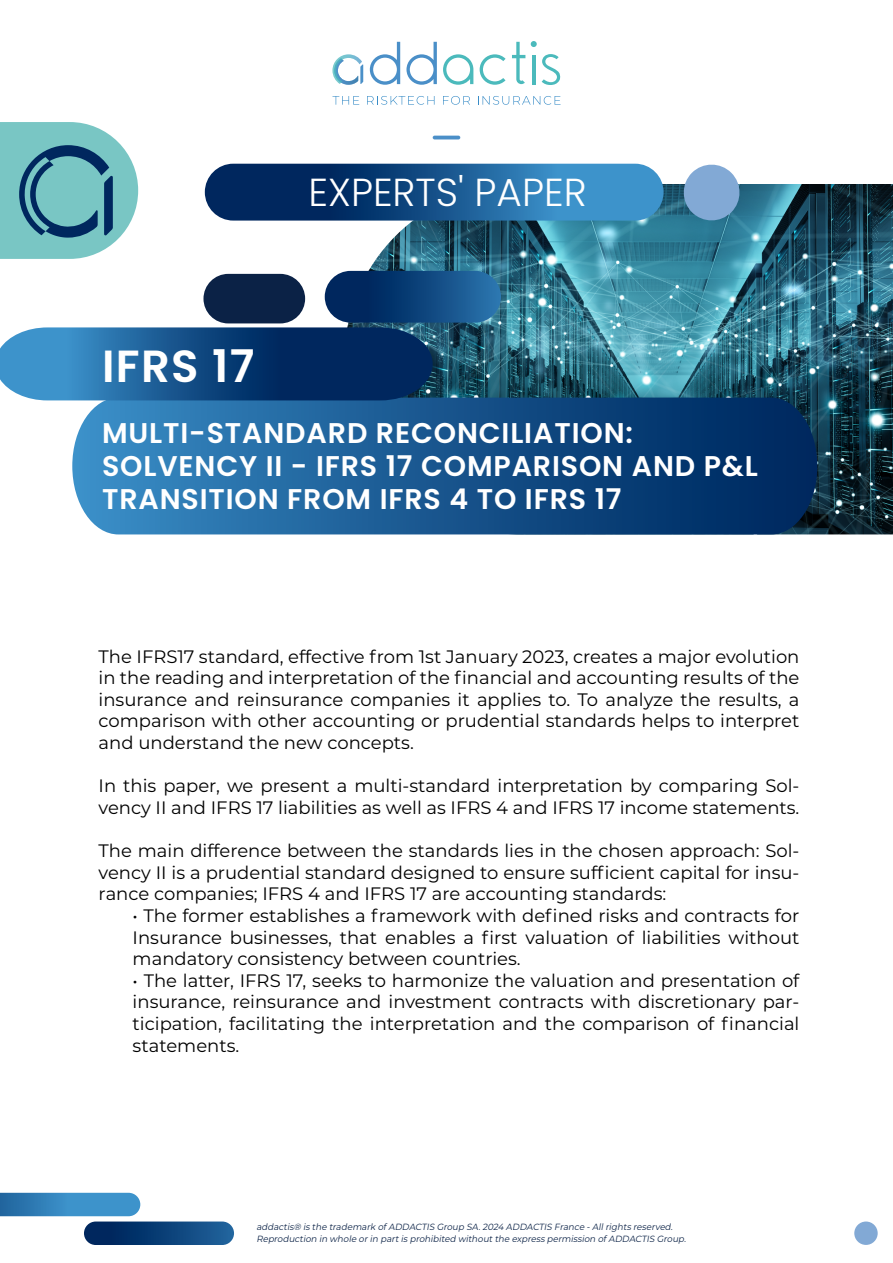
<style>
.page{position:relative;width:893px;height:1263px;background:#fff}
.page>*{position:absolute;margin:0;border:0;box-sizing:border-box;transform-origin:0 0}
.t1{font:600 45px "Poppins";letter-spacing:.03em;color:#fff}
.t2{font:300 39px "Poppins";color:#fff}
.t3{font:600 28.5px/33px "Poppins";letter-spacing:.03em;color:#fff}
.t4{font:18px/21.6px "Montserrat";color:#000;text-align:justify}
.t5{font:italic 9px/11.7px "Montserrat";color:#0b2246}
</style>
<div class="page">
<div style="left:203px;top:274px;width:102px;height:49px;background:#0b2246;border-radius:25px"></div>
<img style="left:344px;top:184px;width:549px;height:350px">
<div style="left:325px;top:271px;width:176px;height:52px;background:linear-gradient(to right,#00184e,#266fa8);border-radius:26px"></div>
<hr style="left:433px;top:136px;width:27px;height:3px;background:#4b8fc8;border-radius:2px">
<svg style="left:0;top:122px;width:138px;height:137px;background:#74b4ba"></svg>
<svg style="left:681px;top:164px;width:61px;height:59px;background:#80a8cb"></svg>
<svg style="left:205px;top:164px;width:459px;height:57px;background:#1b588f"></svg>
<svg style="left:72px;top:398px;width:745px;height:136px;background:#1b588f"></svg>
<svg style="left:0;top:327px;width:433px;height:73px;background:#1b5389"></svg>
<svg style="left:0;top:1193px;width:140px;height:23px;background:#3888c0"></svg>
<div style="left:84px;top:1221px;width:150px;height:24px;background:linear-gradient(to right,#001f55,#1f619a);border-radius:12px"></div>
<div style="left:854px;top:1221px;width:24px;height:24px;background:#82a9d5;border-radius:50%"></div>
<svg style="left:542px;top:54px;width:18px;height:31px"></svg>
<svg style="left:480px;top:54px;width:26px;height:31px"></svg>
<svg style="left:443px;top:54px;width:30px;height:31px"></svg>
<hr style="left:532px;top:55px;width:3px;height:29px;background:#4bbabc">
<svg style="left:370px;top:42px;width:30px;height:43px"></svg>
<svg style="left:406px;top:42px;width:31px;height:43px"></svg>
<svg style="left:531px;top:41px;width:6px;height:6px"></svg>
<svg style="left:512px;top:42px;width:13px;height:42px"></svg>
<svg style="left:332px;top:54px;width:31px;height:31px"></svg>
<svg style="left:332px;top:96px;width:27px;height:9px"></svg>
<svg style="left:367px;top:96px;width:67px;height:9px"></svg>
<svg style="left:443px;top:96px;width:27px;height:9px"></svg>
<svg style="left:478px;top:96px;width:82px;height:9px"></svg>
<h1 class="t1" style="left:102px;top:340px;width:154px">IFRS 17</h1>
<h2 class="t2" style="left:309px;top:170px;width:280px">EXPERTS' PAPER</h2>
<h3 class="t3" style="left:102px;top:416px;width:657px">MULTI-STANDARD RECONCILIATION:<br>SOLVENCY II - IFRS 17 COMPARISON AND P&amp;L<br>TRANSITION FROM IFRS 4 TO IFRS 17</h3>
<p class="t4" style="left:99px;top:645px;width:702px">The IFRS17 standard, effective from 1st January 2023, creates a major evolution in the reading and interpretation of the financial and accounting results of the insurance and reinsurance companies it applies to. To analyze the results, a comparison with other accounting or prudential standards helps to interpret and understand the new concepts.</p>
<p class="t4" style="left:99px;top:774px;width:702px">In this paper, we present a multi-standard interpretation by comparing Sol&shy;vency II and IFRS 17 liabilities as well as IFRS 4 and IFRS 17 income statements.</p>
<p class="t4" style="left:99px;top:839px;width:702px">The main difference between the standards lies in the chosen approach: Sol&shy;vency II is a prudential standard designed to ensure sufficient capital for insu&shy;rance companies; IFRS 4 and IFRS 17 are accounting standards:</p>
<p class="t4" style="left:133px;top:904px;width:668px">• The former establishes a framework with defined risks and contracts for Insurance businesses, that enables a first valuation of liabilities without mandatory consistency between countries.</p>
<p class="t4" style="left:133px;top:969px;width:668px">• The latter, IFRS 17, seeks to harmonize the valuation and presentation of insurance, reinsurance and investment contracts with discretionary par&shy;ticipation, facilitating the interpretation and the comparison of financial statements.</p>
<p class="t5" style="left:256px;top:1221px;width:433px">addactis® is the trademark ofADDACTIS Group SA.2024 ADDACTIS France -Allrights reserved.<br>Reproduction in whole orin partis prohibited withoutthe express permission ofADDACTIS Group.</p>
</div>
